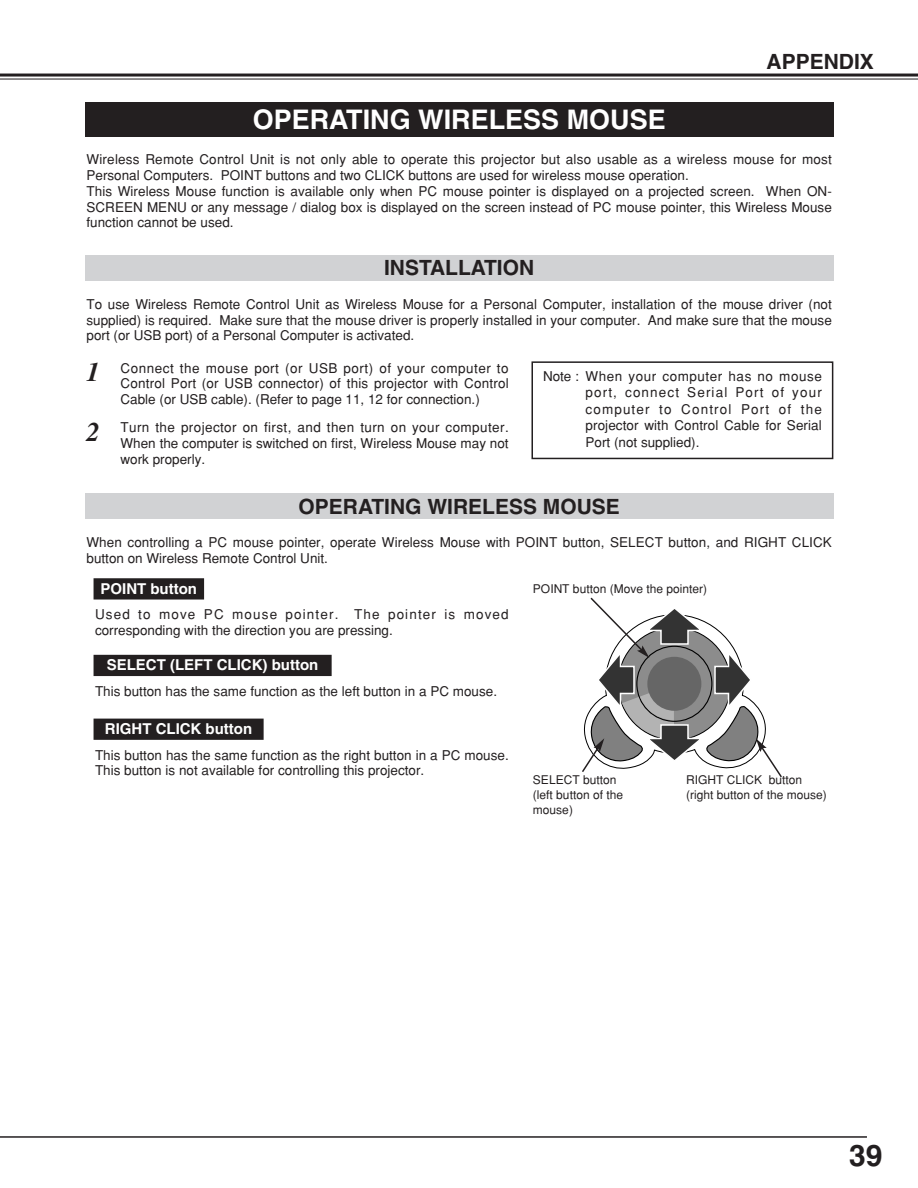
<style>
.page{position:relative;width:918px;height:1188px;background:#fff}
.page>*{position:absolute;margin:0;border:0;box-sizing:border-box;transform-origin:0 0}
.t1{font:700 30px "Helvetica";color:#231f20}
.t2{font:700 27px "Helvetica";color:#fff}
.t3{font:italic 700 27px "Times";color:#231f20}
.t4{font:700 21px "Helvetica";color:#231f20}
.t5{font:700 15px "Helvetica";color:#fff}
.t6{font:13.5px/15.8px "Helvetica";color:#231f20}
.t7{font:12px/15px "Helvetica";color:#231f20}
</style>
<div class="page">
<hr style="left:0;top:74px;width:918px;height:3px;background:#231f20">
<hr style="left:0;top:79px;width:918px;height:1px;background:#231f20">
<hr style="left:0;top:1136px;width:867px;height:2px;background:#231f20">
<div style="left:85px;top:102px;width:748px;height:34px;background:#231f20"></div>
<div style="left:85px;top:255px;width:748px;height:26px;background:#d1d2d4"></div>
<div style="left:85px;top:493px;width:748px;height:26px;background:#d1d2d4"></div>
<div style="left:94px;top:579px;width:109px;height:20px;background:#231f20"></div>
<div style="left:94px;top:578px;width:110px;height:22px;border:2px solid #231f20"></div>
<div style="left:94px;top:656px;width:237px;height:19px;background:#231f20"></div>
<div style="left:94px;top:655px;width:238px;height:21px;border:2px solid #231f20"></div>
<div style="left:94px;top:719px;width:169px;height:20px;background:#231f20"></div>
<div style="left:94px;top:719px;width:170px;height:21px;border:2px solid #231f20"></div>
<div style="left:531px;top:361px;width:302px;height:98px;border:2px solid #231f20"></div>
<svg style="left:582px;top:597px;width:200px;height:181px"></svg>
<h2 class="t2" style="left:253px;top:110px;width:415px">OPERATING WIRELESS MOUSE</h2>
<h3 class="t4" style="left:767px;top:53px;width:109px">APPENDIX</h3>
<p class="t6" style="left:87px;top:153px;width:747px">Wireless Remote Control Unit is not only able to operate this projector but also usable as a wireless mouse for most Personal Computers. POINT buttons and two CLICK buttons are used for wireless mouse operation.<br>This Wireless Mouse function is available only when PC mouse pointer is displayed on a projected screen. When ON-SCREEN MENU or any message / dialog box is displayed on the screen instead of PC mouse pointer, this Wireless Mouse function cannot be used.</p>
<h3 class="t4" style="left:384px;top:260px;width:152px">INSTALLATION</h3>
<p class="t6" style="left:87px;top:298px;width:747px;text-align:justify">To use Wireless Remote Control Unit as Wireless Mouse for a Personal Computer, installation of the mouse driver (not supplied) is required. Make sure that the mouse driver is properly installed in your computer. And make sure that the mouse port (or USB port) of a Personal Computer is activated.</p>
<h2 class="t3" style="left:87px;top:363px;width:15px">1</h2>
<h2 class="t3" style="left:87px;top:422px;width:15px">2</h2>
<p class="t6" style="left:121px;top:361px;width:390px;text-align:justify">Connect the mouse port (or USB port) of your computer to Control Port (or USB connector) of this projector with Control Cable (or USB cable). (Refer to page 11, 12 for connection.)</p>
<p class="t6" style="left:121px;top:421px;width:390px;text-align:justify">Turn the projector on first, and then turn on your computer.<br>When the computer is switched on first, Wireless Mouse may not work properly.</p>
<p class="t6" style="left:586px;top:369px;width:238px;line-height:16.5px;text-align:justify;text-indent:-43px">Note : When your computer has no mouse port, connect Serial Port of your computer to Control Port of the projector with Control Cable for Serial Port (not supplied).</p>
<h3 class="t4" style="left:299px;top:499px;width:323px">OPERATING WIRELESS MOUSE</h3>
<p class="t6" style="left:87px;top:536px;width:747px">When controlling a PC mouse pointer, operate Wireless Mouse with POINT button, SELECT button, and RIGHT CLICK button on Wireless Remote Control Unit.</p>
<p class="t5" style="left:101px;top:583px;width:98px">POINT button</p>
<p class="t6" style="left:95px;top:608px;width:415px">Used to move PC mouse pointer. The pointer is moved corresponding with the direction you are pressing.</p>
<p class="t5" style="left:107px;top:659px;width:213px">SELECT (LEFT CLICK) button</p>
<p class="t6" style="left:95px;top:684px;width:404px">This button has the same function as the left button in a PC mouse.</p>
<p class="t5" style="left:105px;top:723px;width:149px">RIGHT CLICK button</p>
<p class="t6" style="left:95px;top:748px;width:415px">This button has the same function as the right button in a PC mouse.<br>This button is not available for controlling this projector.</p>
<p class="t7" style="left:533px;top:582px;width:176px">POINT button (Move the pointer)</p>
<p class="t7" style="left:533px;top:773px;width:92px">SELECT button (left button of the mouse)</p>
<p class="t7" style="left:686px;top:773px;width:142px">RIGHT CLICK button (right button of the mouse)</p>
<h1 class="t1" style="left:849px;top:1145px;width:35px">39</h1>
</div>
